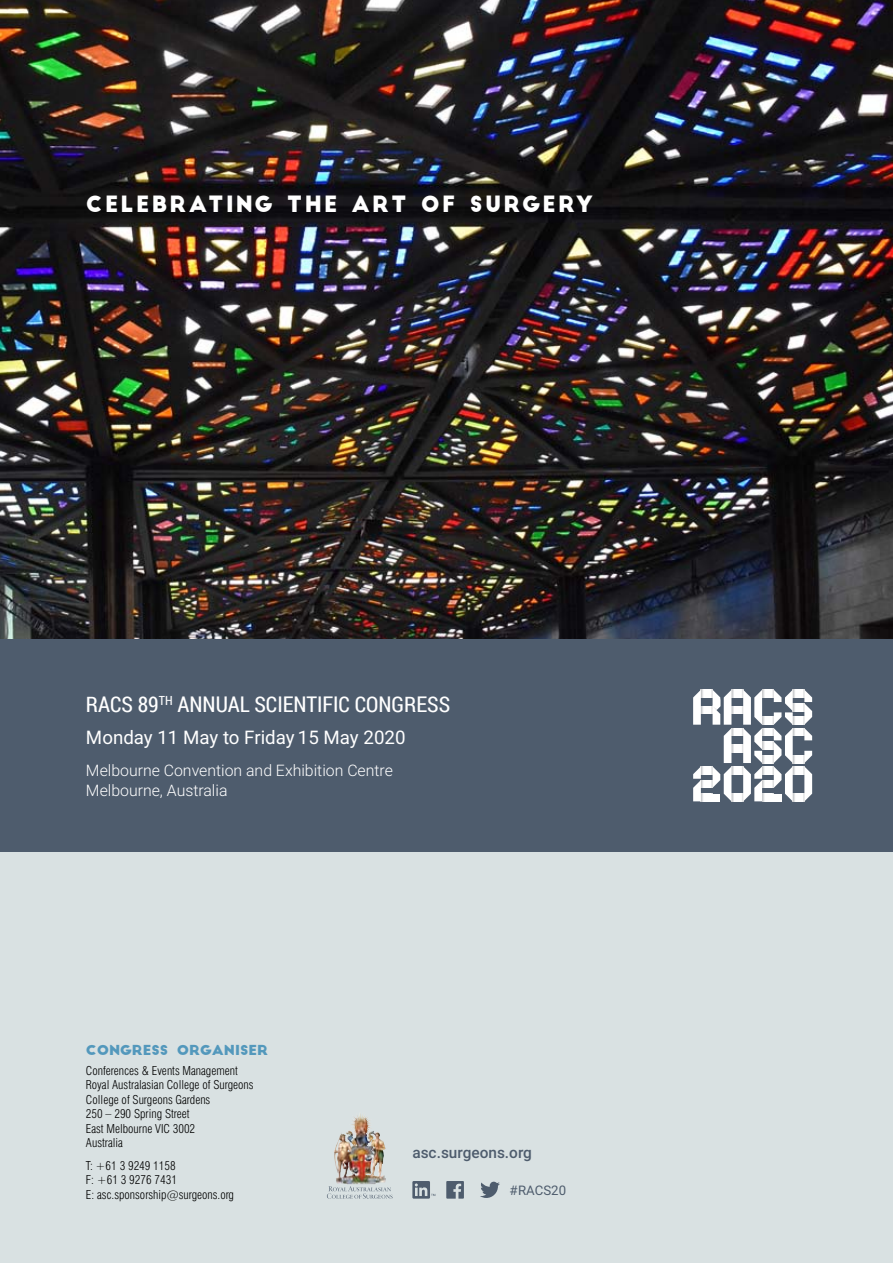
<style>
.page{position:relative;width:893px;height:1263px;background:#fff}
.page>*{position:absolute;margin:0;border:0;box-sizing:border-box;transform-origin:0 0}
.t1{font:21.9px "Big John";letter-spacing:.1em;color:#fff}
.t2{font:21.6px "Roboto Condensed";color:#fff}
.t3{font:18.75px "Roboto";color:#fff}
.t4{font:300 15.9px/20.1px "Roboto";color:#fff}
.t5{font:500 15.45px "Roboto";color:#4e5c6d}
.t6{font:13.5px "Big John";color:#5398bc;scale:1.06 1}
.t7{font:13.2px "Roboto";color:#4e5c6d}
.t8{font:300 condensed 12px/14.4px "Swiss 721 BT";color:#000}
</style>
<div class="page">
<img style="left:0;top:0;width:893px;height:639px">
<div style="left:0;top:852px;width:893px;height:411px;background:#d9e1e2"></div>
<div style="left:0;top:639px;width:893px;height:213px;background:#4e5c6d"></div>
<svg style="left:693px;top:690px;width:119px;height:111px"></svg>
<svg style="left:446px;top:1181px;width:18px;height:17px"></svg>
<svg style="left:412px;top:1181px;width:23px;height:17px"></svg>
<svg style="left:480px;top:1182px;width:20px;height:16px"></svg>
<img style="left:346px;top:1115px;width:14px;height:26px">
<svg style="left:327px;top:1186px;width:65px;height:13px"></svg>
<h1 class="t1" style="left:86px;top:194px;width:508px">CELEBRATING THE ART OF SURGERY</h1>
<h2 class="t2" style="left:86px;top:690px;width:353px">RACS 89<sup>TH</sup> ANNUAL SCIENTIFIC CONGRESS</h2>
<h3 class="t3" style="left:86px;top:724px;width:321px">Monday 11 May to Friday 15 May 2020</h3>
<h3 class="t4" style="left:86px;top:760px;width:308px">Melbourne Convention and Exhibition Centre<br>Melbourne, Australia</h3>
<p class="t6" style="left:86px;top:1044px;width:70px">CONGRESS</p>
<p class="t6" style="left:177px;top:1044px;width:86px">ORGANISER</p>
<p class="t8" style="left:86px;top:1063px;width:169px">Conferences &amp; Events Management<br>Royal Australasian College of Surgeons<br>College of Surgeons Gardens<br>250 – 290 Spring Street<br>East Melbourne VIC 3002<br>Australia</p>
<p class="t8" style="left:86px;top:1158px;width:150px">T: +61 3 9249 1158<br>F: +61 3 9276 7431<br>E: asc.sponsorship@surgeons.org</p>
<p class="t5" style="left:412px;top:1141px;width:121px">asc.surgeons.org</p>
<p class="t7" style="left:510px;top:1181px;width:58px">#RACS20</p>
</div>
